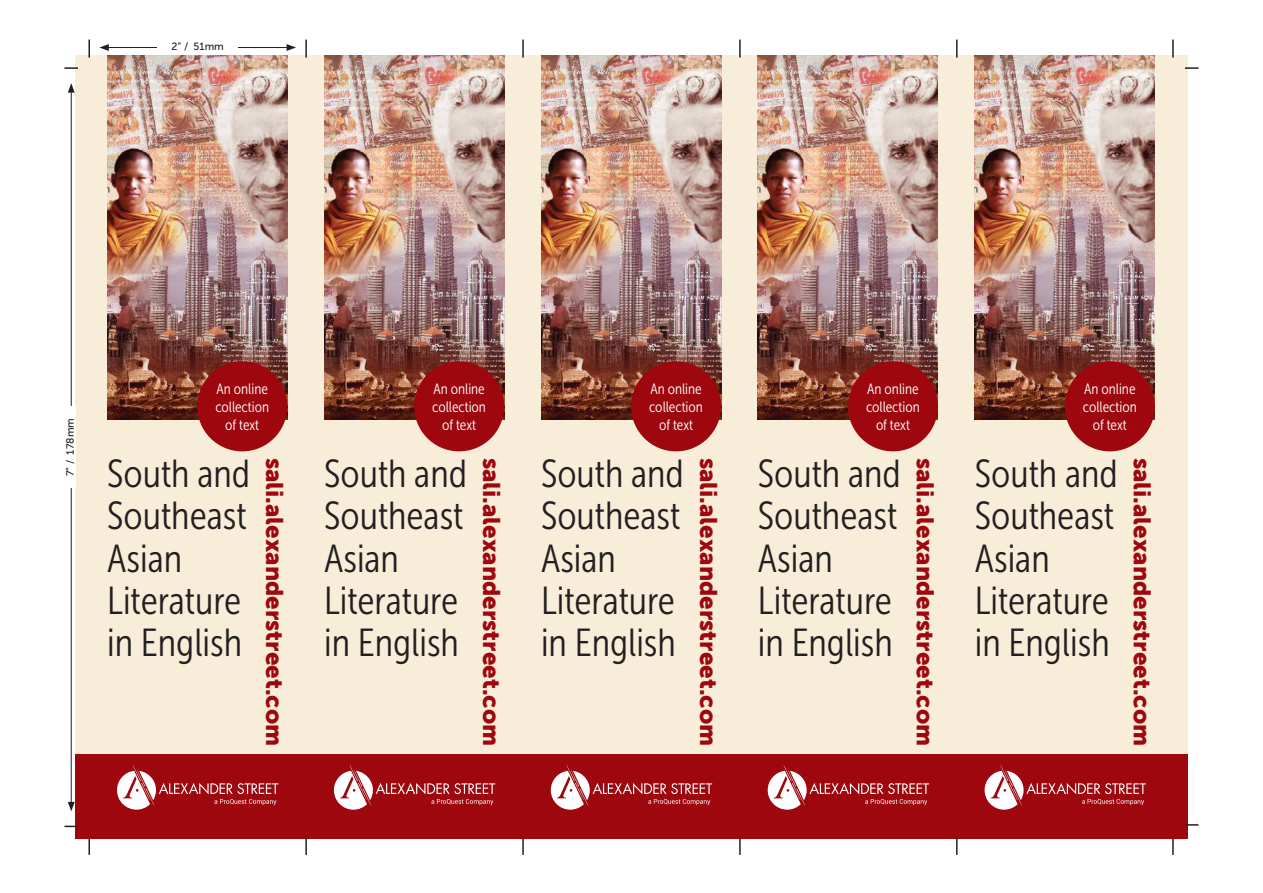
<style>
.page{position:relative;width:1263px;height:893px;background:#fff}
.page>*{position:absolute;margin:0;border:0;box-sizing:border-box;transform-origin:0 0}
.t1{font:39px/42.3px "Museo Sans Cond 300";color:#231f20}
.t2{font:24px "Museo Sans 900";color:#9d070d}
.t3{font:14.85px/17.9px "Museo Sans Cond 300";color:#fff;text-align:center}
.t4{font:10.5px "Museo Sans 500";color:#231f20}
</style>
<div class="page">
<div style="left:306px;top:55px;width:217px;height:728px;background:#f7edd8"></div>
<div style="left:306px;top:754px;width:217px;height:84px;background:#9d070d"></div>
<img style="left:324px;top:55px;width:180px;height:364px">
<div style="left:414px;top:361px;width:90px;height:90px;background:#9d070d;border-radius:50%"></div>
<svg style="left:334px;top:765px;width:161px;height:44px"></svg>
<div style="left:523px;top:55px;width:217px;height:728px;background:#f7edd8"></div>
<div style="left:523px;top:754px;width:217px;height:84px;background:#9d070d"></div>
<img style="left:541px;top:55px;width:180px;height:364px">
<div style="left:631px;top:361px;width:90px;height:90px;background:#9d070d;border-radius:50%"></div>
<svg style="left:551px;top:765px;width:161px;height:44px"></svg>
<div style="left:740px;top:55px;width:217px;height:728px;background:#f7edd8"></div>
<div style="left:740px;top:754px;width:217px;height:84px;background:#9d070d"></div>
<img style="left:758px;top:55px;width:180px;height:364px">
<div style="left:848px;top:361px;width:90px;height:90px;background:#9d070d;border-radius:50%"></div>
<svg style="left:768px;top:765px;width:161px;height:44px"></svg>
<div style="left:957px;top:55px;width:230px;height:728px;background:#f7edd8"></div>
<div style="left:957px;top:754px;width:230px;height:84px;background:#9d070d"></div>
<img style="left:975px;top:55px;width:180px;height:364px">
<div style="left:1065px;top:361px;width:90px;height:90px;background:#9d070d;border-radius:50%"></div>
<svg style="left:985px;top:765px;width:161px;height:44px"></svg>
<div style="left:76px;top:55px;width:230px;height:728px;background:#f7edd8"></div>
<div style="left:76px;top:754px;width:230px;height:84px;background:#9d070d"></div>
<img style="left:107px;top:55px;width:180px;height:364px">
<div style="left:197px;top:361px;width:90px;height:90px;background:#9d070d;border-radius:50%"></div>
<svg style="left:117px;top:765px;width:161px;height:44px"></svg>
<svg style="left:64px;top:825px;width:14px;height:1px"></svg>
<svg style="left:1185px;top:823px;width:13px;height:2px"></svg>
<svg style="left:64px;top:67px;width:14px;height:2px"></svg>
<svg style="left:1185px;top:67px;width:13px;height:2px"></svg>
<svg style="left:88px;top:40px;width:2px;height:18px"></svg>
<svg style="left:88px;top:836px;width:2px;height:18px"></svg>
<svg style="left:305px;top:40px;width:2px;height:18px"></svg>
<svg style="left:305px;top:837px;width:2px;height:17px"></svg>
<svg style="left:522px;top:40px;width:2px;height:18px"></svg>
<svg style="left:522px;top:837px;width:2px;height:17px"></svg>
<svg style="left:1172px;top:40px;width:2px;height:18px"></svg>
<svg style="left:1172px;top:837px;width:2px;height:17px"></svg>
<svg style="left:956px;top:40px;width:2px;height:18px"></svg>
<svg style="left:956px;top:837px;width:2px;height:17px"></svg>
<svg style="left:739px;top:40px;width:2px;height:18px"></svg>
<svg style="left:739px;top:837px;width:2px;height:17px"></svg>
<hr style="left:71px;top:90px;width:1px;height:713px;background:#231f20">
<svg style="left:68px;top:83px;width:7px;height:10px"></svg>
<svg style="left:68px;top:801px;width:7px;height:10px"></svg>
<hr style="left:106px;top:47px;width:183px;height:1px;background:#231f20">
<svg style="left:287px;top:44px;width:9px;height:7px"></svg>
<svg style="left:99px;top:44px;width:10px;height:7px"></svg>
<div style="left:66px;top:406px;width:10px;height:81px;background:#fff"></div>
<div style="left:157px;top:43px;width:81px;height:12px;background:#fff"></div>
<p class="t4" style="left:172px;top:41px;width:54px">2” / 51mm</p>
<p class="t4" style="left:65px;top:476px;width:59px;rotate:-90deg">7” / 178mm</p>
<p class="t3" style="left:215px;top:380px;width:55px">An online collection of text</p>
<p class="t1" style="left:107px;top:452px;width:144px">South and<br>Southeast<br>Asian<br>Literature in English</p>
<p class="t2" style="left:288px;top:457px;width:290px;rotate:90deg">sali.alexanderstreet.com</p>
<p class="t3" style="left:432px;top:380px;width:55px">An online collection of text</p>
<p class="t1" style="left:324px;top:452px;width:144px">South and<br>Southeast<br>Asian<br>Literature in English</p>
<p class="t2" style="left:505px;top:457px;width:290px;rotate:90deg">sali.alexanderstreet.com</p>
<p class="t3" style="left:649px;top:380px;width:55px">An online collection of text</p>
<p class="t1" style="left:541px;top:452px;width:144px">South and<br>Southeast<br>Asian<br>Literature in English</p>
<p class="t2" style="left:722px;top:457px;width:290px;rotate:90deg">sali.alexanderstreet.com</p>
<p class="t3" style="left:866px;top:380px;width:55px">An online collection of text</p>
<p class="t1" style="left:758px;top:452px;width:144px">South and<br>Southeast<br>Asian<br>Literature in English</p>
<p class="t2" style="left:939px;top:457px;width:290px;rotate:90deg">sali.alexanderstreet.com</p>
<p class="t3" style="left:1083px;top:380px;width:55px">An online collection of text</p>
<p class="t1" style="left:975px;top:452px;width:144px">South and<br>Southeast<br>Asian<br>Literature in English</p>
<p class="t2" style="left:1156px;top:457px;width:290px;rotate:90deg">sali.alexanderstreet.com</p>
</div>
